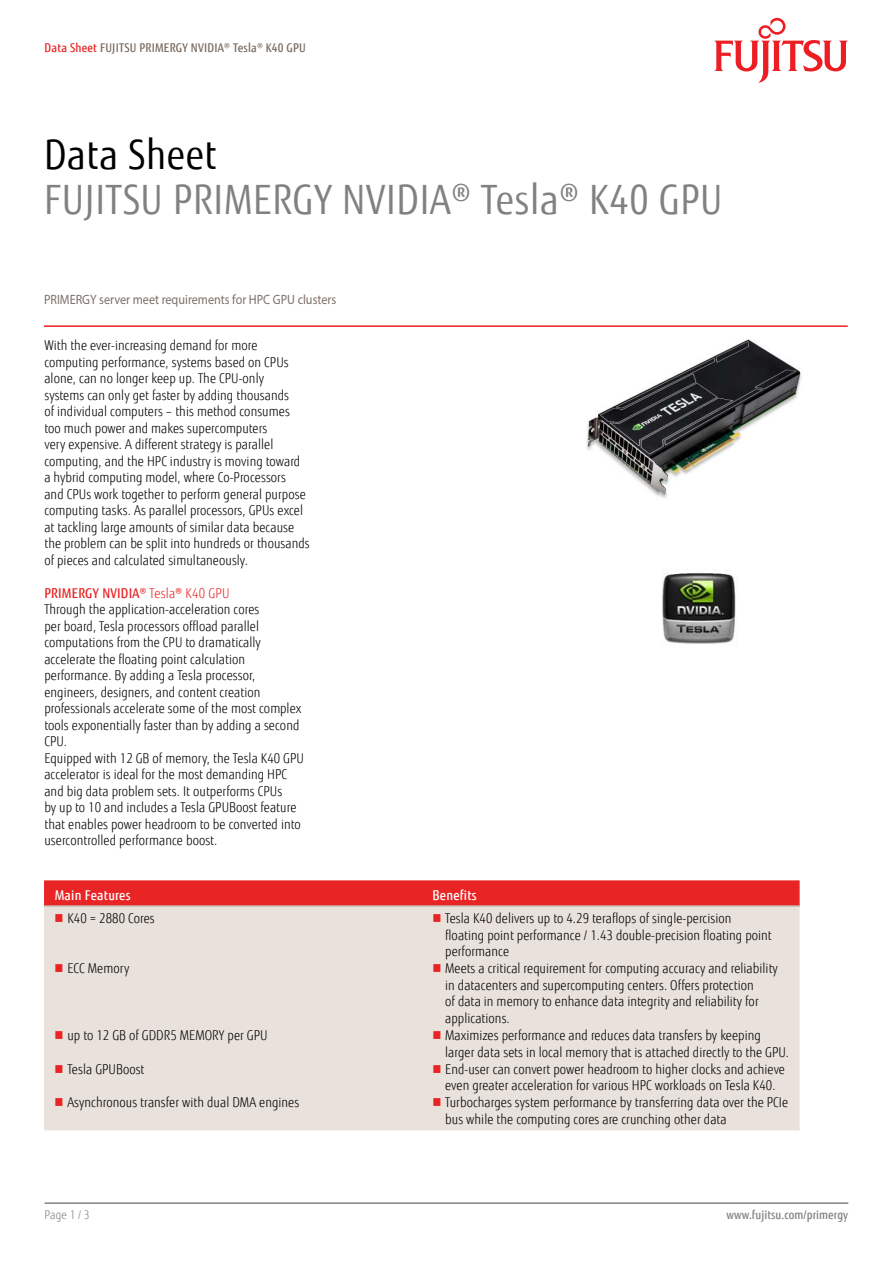
<style>
.page{position:relative;width:893px;height:1263px;background:#fff}
.page>*{position:absolute;margin:0;border:0;box-sizing:border-box;transform-origin:0 0}
.t1{font:40.5px/45px "Fujitsu Sans";letter-spacing:.02em;color:#818280;scale:.9 1}
.t2{font:300 13.5px/16.5px "Fujitsu Sans";letter-spacing:.005em;color:#000;scale:.9 1}
.t3{font:13.5px "Myriad Pro";color:#7e7168;scale:.9 1}
.t4{font:500 13.5px "Fujitsu Sans";letter-spacing:.02em;color:#fff;scale:.9 1}
.t5{font:500 12px "Fujitsu Sans";letter-spacing:.02em;color:#79695e;scale:.9 1}
.t6{font:500 12px "Fujitsu Sans";letter-spacing:.005em;color:#818280;scale:.9 1}
.t7{font:300 12px "Fujitsu Sans";color:#818280;scale:.9 1}
.s1{color:#e92425}
.s2{font-weight:300}
.s3{color:#000}
.s4{font-weight:500;color:#e82425}
.s5{color:#e82425}
</style>
<div class="page">
<hr style="left:45px;top:1202px;width:803px;height:2px;background:#818280">
<hr style="left:44px;top:325px;width:804px;height:2px;background:#ed1d24">
<svg style="left:714px;top:18px;width:134px;height:65px"></svg>
<img style="left:586px;top:340px;width:215px;height:158px">
<img style="left:662px;top:573px;width:76px;height:71px">
<div style="left:44px;top:880px;width:756px;height:25px;background:#e92425"></div>
<div style="left:44px;top:907px;width:756px;height:223px;background:#e9e1db"></div>
<hr style="left:44px;top:905px;width:378px;height:2px;background:#c9bbb0">
<hr style="left:422px;top:905px;width:378px;height:2px;background:#c9bbb0">
<svg style="left:56px;top:914px;width:7px;height:8px"></svg>
<svg style="left:433px;top:914px;width:7px;height:8px"></svg>
<svg style="left:56px;top:964px;width:7px;height:8px"></svg>
<svg style="left:433px;top:964px;width:7px;height:8px"></svg>
<svg style="left:56px;top:1031px;width:7px;height:8px"></svg>
<svg style="left:433px;top:1031px;width:7px;height:8px"></svg>
<svg style="left:56px;top:1065px;width:7px;height:8px"></svg>
<svg style="left:433px;top:1065px;width:7px;height:8px"></svg>
<svg style="left:56px;top:1098px;width:7px;height:8px"></svg>
<svg style="left:433px;top:1098px;width:7px;height:8px"></svg>
<p class="t5" style="left:45px;top:40px;width:292px"><span class="s1">Data Sheet</span> FUJITSU PRIMERGY NVIDIA<span class="s2">®</span> Tesla<span class="s2">®</span> K40 GPU</p>
<h1 class="t1" style="left:44px;top:133px;width:755px"><span class="s3">Data Sheet<br></span>FUJITSU PRIMERGY NVIDIA<span class="s2">®</span> Tesla<span class="s2">®</span> K40 GPU</h1>
<p class="t3" style="left:44px;top:291px;width:326px">PRIMERGY server meet requirements for HPC GPU clusters</p>
<p class="t2" style="left:44px;top:337px;width:296px">With the ever-increasing demand for more computing performance, systems based on CPUs alone, can no longer keep up. The CPU-only<br>systems can only get faster by adding thousands<br>of individual computers – this method consumes<br>too much power and makes supercomputers<br>very expensive. A different strategy is parallel computing, and the HPC industry is moving toward a hybrid computing model, where Co-Processors<br>and CPUs work together to perform general purpose computing tasks. As parallel processors, GPUs excel at tackling large amounts of similar data because the problem can be split into hundreds or thousands of pieces and calculated simultaneously.</p>
<p class="t2" style="left:44px;top:585px;width:290px"><span class="s4">PRIMERGY NVIDIA</span><span class="s5">® Tesla® K40 GPU<br></span>Through the application-acceleration cores<br>per board, Tesla processors offload parallel computations from the CPU to dramatically accelerate the floating point calculation performance. By adding a Tesla processor, engineers, designers, and content creation professionals accelerate some of the most complex tools exponentially faster than by adding a second CPU.<br>Equipped with 12 GB of memory, the Tesla K40 GPU accelerator is ideal for the most demanding HPC and big data problem sets. It outperforms CPUs<br>by up to 10 and includes a Tesla GPUBoost feature that enables power headroom to be converted into usercontrolled performance boost.</p>
<p class="t4" style="left:55px;top:886px;width:86px">Main Features</p>
<p class="t4" style="left:432px;top:886px;width:51px">Benefits</p>
<p class="t2" style="left:67px;top:910px;width:99px">K40 = 2880 Cores</p>
<p class="t2" style="left:445px;top:910px;width:364px">Tesla K40 delivers up to 4.29 teraflops of single-percision floating point performance / 1.43 double-precision floating point performance</p>
<p class="t2" style="left:67px;top:960px;width:70px">ECC Memory</p>
<p class="t2" style="left:445px;top:960px;width:371px">Meets a critical requirement for computing accuracy and reliability in datacenters and supercomputing centers. Offers protection<br>of data in memory to enhance data integrity and reliability for applications.</p>
<p class="t2" style="left:67px;top:1027px;width:224px">up to 12 GB of GDDR5 MEMORY per GPU</p>
<p class="t2" style="left:445px;top:1027px;width:384px">Maximizes performance and reduces data transfers by keeping larger data sets in local memory that is attached directly to the GPU.</p>
<p class="t2" style="left:67px;top:1061px;width:87px">Tesla GPUBoost</p>
<p class="t2" style="left:445px;top:1061px;width:379px">End-user can convert power headroom to higher clocks and achieve even greater acceleration for various HPC workloads on Tesla K40.</p>
<p class="t2" style="left:67px;top:1094px;width:259px">Asynchronous transfer with dual DMA engines</p>
<p class="t2" style="left:445px;top:1094px;width:383px">Turbocharges system performance by transferring data over the PCIe bus while the computing cores are crunching other data</p>
<p class="t7" style="left:45px;top:1208px;width:51px">Page 1 / 3</p>
<p class="t6" style="left:726px;top:1208px;width:137px">www.fujitsu.com/primergy</p>
</div>
